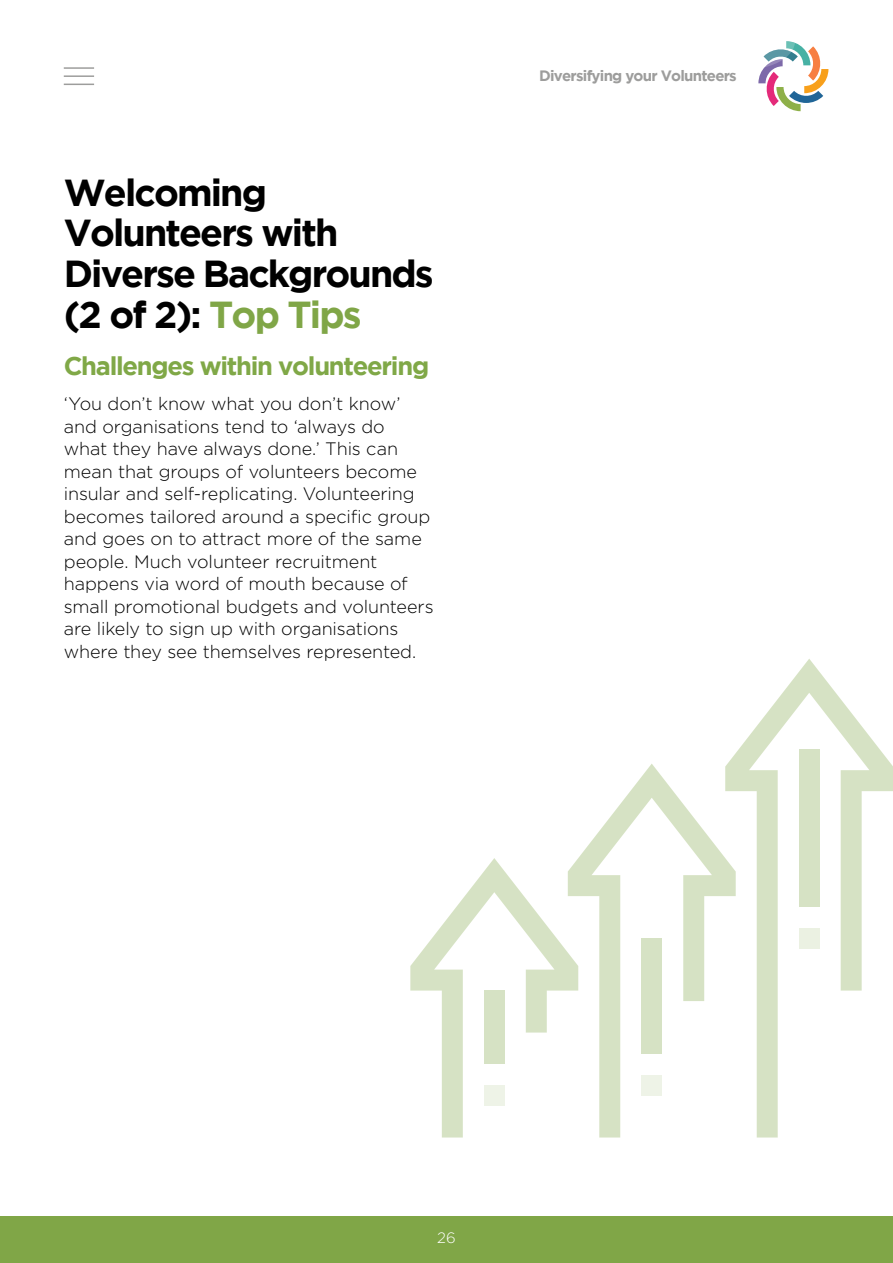
<style>
.page{position:relative;width:893px;height:1263px;background:#fff}
.page>*{position:absolute;margin:0;border:0;box-sizing:border-box;transform-origin:0 0}
.t1{font:700 37.5px/40.5px "Gotham";letter-spacing:-.05em;color:#000}
.t2{font:700 25.5px "Gotham";letter-spacing:-.05em;color:#80a847}
.Body{font:300 18px/22.5px "Gotham";letter-spacing:-.005em;color:#000}
.t3{font:700 15px "Gotham";letter-spacing:-.05em;color:#9d9d9c}
.t4{font:300 15px "Gotham";color:#fff}
.s1{color:#80a647}
</style>
<div class="page">
<svg style="left:758px;top:41px;width:70px;height:70px"></svg>
<hr style="left:64px;top:67px;width:30px;height:2px;background:#9d9d9c">
<hr style="left:64px;top:75px;width:30px;height:2px;background:#9d9d9c">
<hr style="left:64px;top:84px;width:30px;height:1px;background:#9d9d9c">
<div style="left:0;top:1216px;width:893px;height:47px;background:#80a647"></div>
<svg style="left:728px;top:659px;width:165px;height:478px"></svg>
<div style="left:799px;top:749px;width:21px;height:158px;background:#d6e2c4"></div>
<svg style="left:578px;top:763px;width:158px;height:374px"></svg>
<div style="left:641px;top:938px;width:21px;height:115px;background:#d6e2c4"></div>
<svg style="left:410px;top:858px;width:168px;height:279px"></svg>
<div style="left:484px;top:990px;width:21px;height:74px;background:#d6e2c4"></div>
<div style="left:484px;top:1085px;width:21px;height:21px;background:#eef3e7"></div>
<div style="left:641px;top:1074px;width:21px;height:21px;background:#eef3e7"></div>
<div style="left:799px;top:928px;width:21px;height:20px;background:#ebf1e2"></div>
<h1 class="t1" style="left:64px;top:171px;width:371px">Welcoming<br>Volunteers with<br>Diverse Backgrounds (2 of 2): <span class="s1">Top Tips</span></h1>
<h2 class="t2" style="left:64px;top:351px;width:367px">Challenges within volunteering</h2>
<p class="Body" style="left:64px;top:392px;width:371px">‘You don’t know what you don’t know’ and organisations tend to ‘always do<br>what they have always done.’ This can mean that groups of volunteers become insular and self-replicating. Volunteering becomes tailored around a specific group and goes on to attract more of the same people. Much volunteer recruitment happens via word of mouth because of small promotional budgets and volunteers are likely to sign up with organisations where they see themselves represented.</p>
<p class="t3" style="left:539px;top:67px;width:199px">Diversifying your Volunteers</p>
<p class="t4" style="left:437px;top:1229px;width:20px">26</p>
</div>
